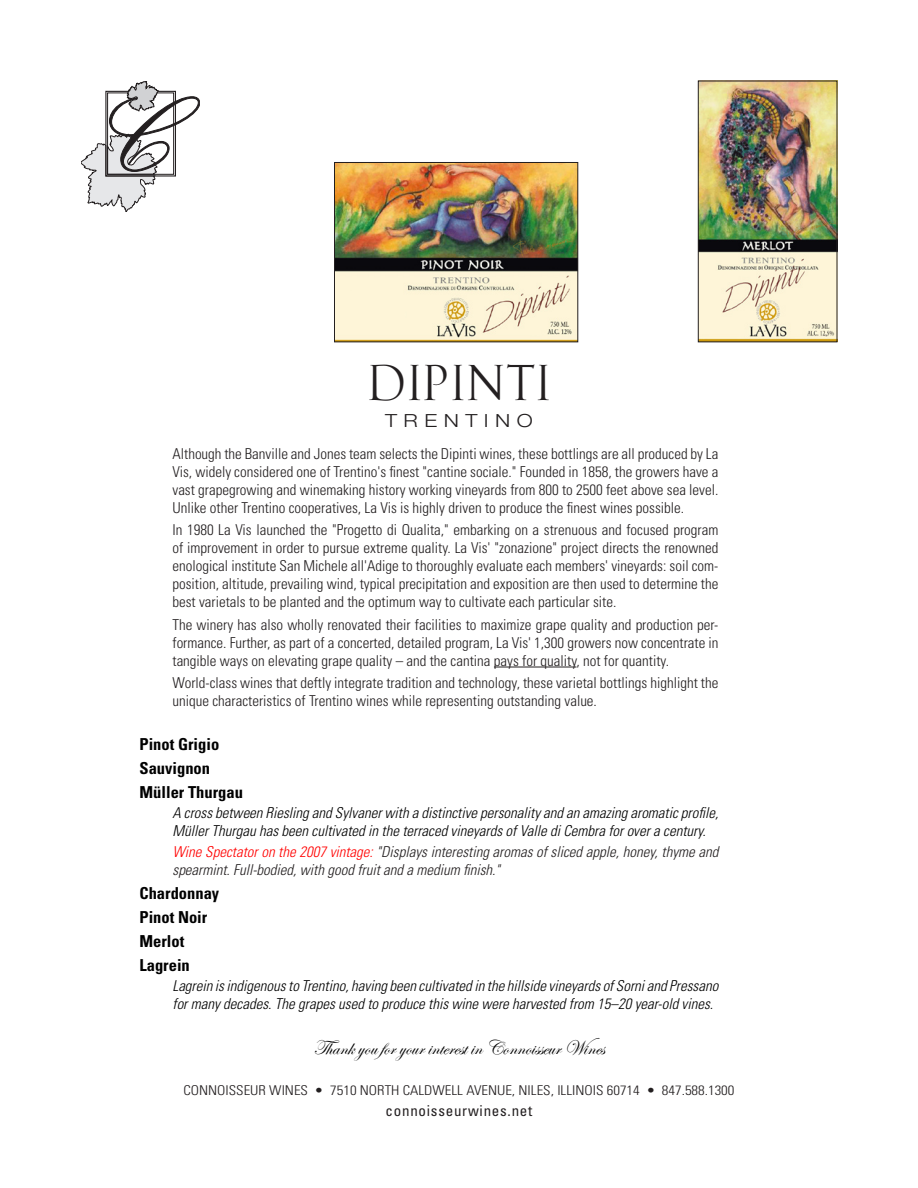
<style>
.page{position:relative;width:918px;height:1188px;background:#fff}
.page>*{position:absolute;margin:0;border:0;box-sizing:border-box;transform-origin:0 0}
.Winery_Name{font:48px "Cresci";color:#231f20}
.Winenameprice{font:21px "Edwardian Script ITC";color:#000}
.Body_text{font:300 18px "Helvetica Neue";letter-spacing:.3em;color:#231f20;scale:1.2 1}
.t1{font:700 condensed 16.5px "Univers";color:#000}
.Wine_Quotes{font:300 condensed 15px/18px "Univers";color:#231f20;text-align:justify}
.Wine_Quotes-2{font:italic 300 condensed 15px/18px "Univers";color:#000}
.Wine_Quotes-3{font:italic 300 condensed 15px/18px "Univers";color:#231f20}
.t2{font:condensed 15px "Univers";letter-spacing:.05em;color:#231f20}
.t3{font:300 condensed 13.5px "Univers";color:#231f20;scale:1.1 1}
.s1{color:#f00}
</style>
<div class="page">
<hr style="left:494px;top:667px;width:82px;height:1px;background:#231f20">
<svg style="left:81px;top:81px;width:119px;height:131px"></svg>
<img style="left:336px;top:164px;width:240px;height:176px">
<div style="left:334px;top:162px;width:244px;height:180px;border:1px solid #231f20"></div>
<img style="left:700px;top:83px;width:135px;height:257px">
<div style="left:698px;top:81px;width:139px;height:261px;border:1px solid #231f20"></div>
<p class="Winery_Name" style="left:367px;top:355px;width:185px">Dipinti</p>
<p class="Body_text" style="left:385px;top:410px;width:125px">TRENTINO</p>
<p class="Wine_Quotes" style="left:172px;top:444px;width:547px">Although the Banville and Jones team selects the Dipinti wines, these bottlings are all produced by La Vis, widely considered one of Trentino's finest "cantine sociale." Founded in 1858, the growers have a vast grapegrowing and winemaking history working vineyards from 800 to 2500 feet above sea level.<br>Unlike other Trentino cooperatives, La Vis is highly driven to produce the finest wines possible.</p>
<p class="Wine_Quotes" style="left:172px;top:521px;width:548px">In 1980 La Vis launched the "Progetto di Qualita," embarking on a strenuous and focused program of improvement in order to pursue extreme quality. La Vis' "zonazione" project directs the renowned enological institute San Michele all'Adige to thoroughly evaluate each members' vineyards: soil com&shy;position, altitude, prevailing wind, typical precipitation and exposition are then used to determine the best varietals to be planted and the optimum way to cultivate each particular site.</p>
<p class="Wine_Quotes" style="left:172px;top:615px;width:547px">The winery has also wholly renovated their facilities to maximize grape quality and production per&shy;formance. Further, as part of a concerted, detailed program, La Vis' 1,300 growers now concentrate in tangible ways on elevating grape quality – and the cantina pays for quality, not for quantity.</p>
<p class="Wine_Quotes" style="left:172px;top:674px;width:547px">World-class wines that deftly integrate tradition and technology, these varietal bottlings highlight the unique characteristics of Trentino wines while representing outstanding value.</p>
<p class="t1" style="left:140px;top:734px;width:81px">Pinot Grigio</p>
<p class="t1" style="left:140px;top:758px;width:72px">Sauvignon</p>
<p class="t1" style="left:140px;top:782px;width:105px">Müller Thurgau</p>
<p class="Wine_Quotes-2" style="left:172px;top:804px;width:548px">A cross between Riesling and Sylvaner with a distinctive personality and an amazing aromatic profile,<br>Müller Thurgau has been cultivated in the terraced vineyards of Valle di Cembra for over a century.</p>
<p class="Wine_Quotes-3" style="left:172px;top:842px;width:547px"><span class="s1">Wine Spectator on the 2007 vintage:</span> "Displays interesting aromas of sliced apple, honey, thyme and spearmint. Full-bodied, with good fruit and a medium finish."</p>
<p class="t1" style="left:140px;top:883px;width:81px">Chardonnay</p>
<p class="t1" style="left:140px;top:907px;width:69px">Pinot Noir</p>
<p class="t1" style="left:140px;top:931px;width:46px">Merlot</p>
<p class="t1" style="left:140px;top:955px;width:52px">Lagrein</p>
<p class="Wine_Quotes-2" style="left:172px;top:976px;width:547px">Lagrein is indigenous to Trentino, having been cultivated in the hillside vineyards of Sorni and Pressano for many decades. The grapes used to produce this wine were harvested from 15–20 year-old vines.</p>
<p class="Winenameprice" style="left:313px;top:1036px;width:293px">Thank you for your interest in Connoisseur Wines</p>
<p class="t3" style="left:183px;top:1082px;width:502px">Connoisseur Wines • 7510 North Caldwell Avenue, N iles, ILlinois 60714 • 847.588.1300</p>
<p class="t2" style="left:386px;top:1101px;width:148px">connoisseurwines.net</p>
</div>
